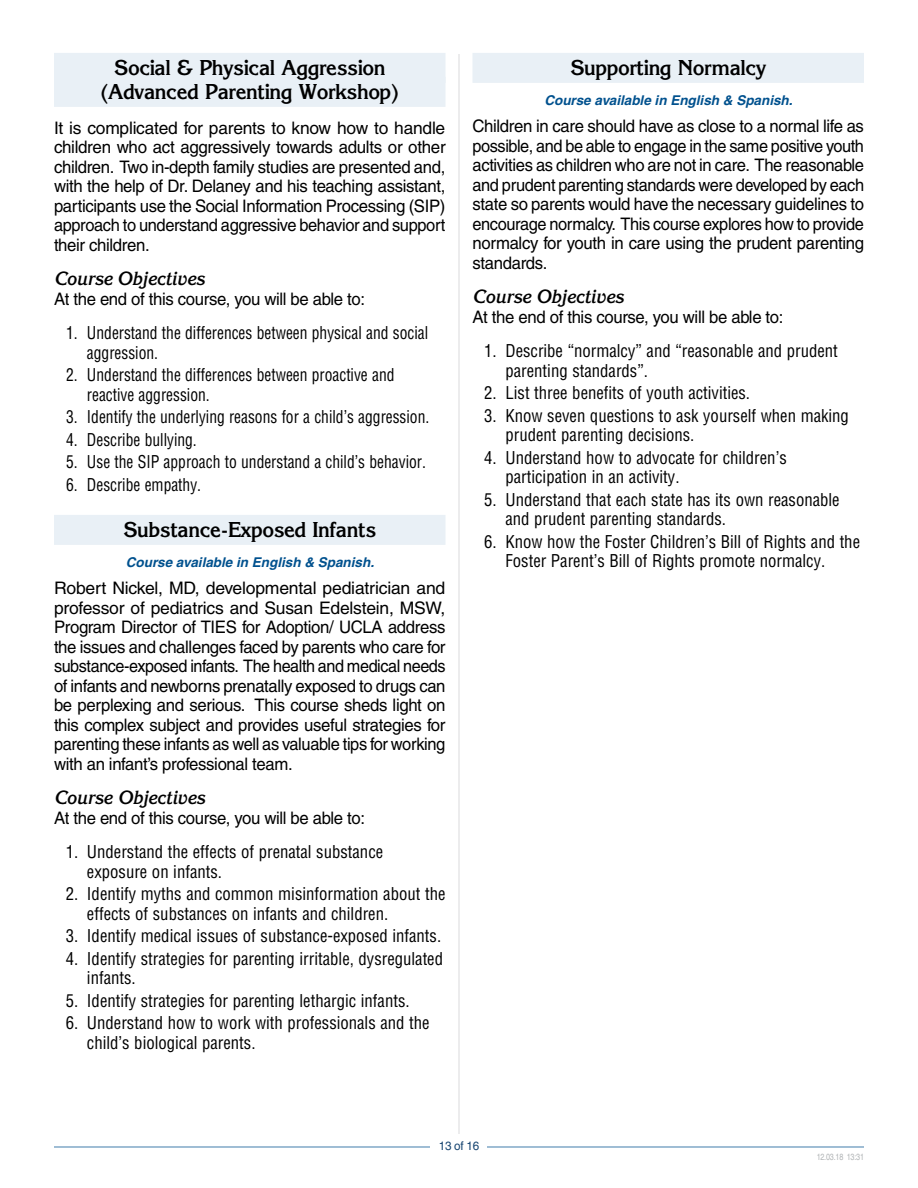
<style>
.page{position:relative;width:918px;height:1188px;background:#fff}
.page>*{position:absolute;margin:0;border:0;box-sizing:border-box;transform-origin:0 0}
.t1{font:700 21px/24px "Korinna";letter-spacing:-.025em;color:#000;text-align:center}
.t2{font:italic 700 18.75px "Korinna";letter-spacing:-.01em;color:#000;scale:.94 1}
.t3{font:17.25px/19.5px "Helvetica";letter-spacing:-.02em;color:#000;text-align:justify}
.t4{font:condensed 17.25px/19.5px "Helvetica";color:#000}
.t5{font:condensed 17.25px/19.5px "Helvetica";color:#000;scale:.9 1}
.t6{font:italic 700 13.5px "Helvetica";color:#00518e}
.t7{font:12px "Helvetica";color:#174571}
.t8{font:condensed 9px "Helvetica";letter-spacing:-.02em;color:#b1b4b6}
</style>
<div class="page">
<hr style="left:458px;top:54px;width:2px;height:1080px;background:#e6e7e8">
<hr style="left:54px;top:1146px;width:810px;height:2px;background:#80a8c7">
<div style="left:431px;top:1141px;width:56px;height:17px;background:#fff"></div>
<div style="left:54px;top:53px;width:392px;height:30px;background:#e9f0f6"></div>
<div style="left:54px;top:77px;width:392px;height:30px;background:#e9f0f6"></div>
<div style="left:54px;top:515px;width:392px;height:30px;background:#e9f0f6"></div>
<div style="left:472px;top:53px;width:392px;height:30px;background:#e9f0f6"></div>
<p class="t1" style="left:100px;top:56px;width:301px">Social &amp; Physical Aggression (Advanced Parenting Workshop)</p>
<p class="t3" style="left:54px;top:118px;width:393px">It is complicated for parents to know how to handle children who act aggressively towards adults or other children. Two in-depth family studies are presented and, with the help of Dr. Delaney and his teaching assistant, participants use the Social Information Processing (SIP) approach to understand aggressive behavior and support their children.</p>
<p class="t2" style="left:54px;top:268px;width:162px">Course Objectives</p>
<p class="t3" style="left:54px;top:289px;width:313px">At the end of this course, you will be able to:</p>
<p class="t5" style="left:87px;top:323px;width:381px;text-indent:-21px">1. Understand the differences between physical and social aggression.</p>
<p class="t5" style="left:87px;top:365px;width:343px;text-indent:-21px">2. Understand the differences between proactive and reactive aggression.</p>
<p class="t5" style="left:66px;top:407px;width:405px">3. Identify the underlying reasons for a child’s aggression.</p>
<p class="t5" style="left:66px;top:430px;width:147px">4. Describe bullying.</p>
<p class="t5" style="left:66px;top:452px;width:401px">5. Use the SIP approach to understand a child’s behavior.</p>
<p class="t5" style="left:66px;top:475px;width:152px">6. Describe empathy.</p>
<p class="t1" style="left:123px;top:518px;width:255px">Substance-Exposed Infants</p>
<p class="t6" style="left:126px;top:554px;width:250px">Course available in English &amp; Spanish.</p>
<p class="t3" style="left:54px;top:579px;width:393px">Robert Nickel, MD, developmental pediatrician and professor of pediatrics and Susan Edelstein, MSW, Program Director of TIES for Adoption/ UCLA address the issues and challenges faced by parents who care for substance-exposed infants. The health and medical needs of infants and newborns prenatally exposed to drugs can be perplexing and serious. This course sheds light on this complex subject and provides useful strategies for parenting these infants as well as valuable tips for working with an infant’s professional team.</p>
<p class="t2" style="left:54px;top:787px;width:162px">Course Objectives</p>
<p class="t3" style="left:54px;top:808px;width:313px">At the end of this course, you will be able to:</p>
<p class="t4" style="left:87px;top:842px;width:298px;text-indent:-21px">1. Understand the effects of prenatal substance exposure on infants.</p>
<p class="t4" style="left:87px;top:884px;width:360px;text-indent:-21px">2. Identify myths and common misinformation about the effects of substances on infants and children.</p>
<p class="t4" style="left:66px;top:926px;width:377px">3. Identify medical issues of substance-exposed infants.</p>
<p class="t4" style="left:87px;top:949px;width:358px;text-indent:-21px">4. Identify strategies for parenting irritable, dysregulated infants.</p>
<p class="t4" style="left:66px;top:991px;width:345px">5. Identify strategies for parenting lethargic infants.</p>
<p class="t4" style="left:87px;top:1013px;width:344px;text-indent:-21px">6. Understand how to work with professionals and the child’s biological parents.</p>
<p class="t1" style="left:570px;top:56px;width:198px">Supporting Normalcy</p>
<p class="t6" style="left:544px;top:92px;width:250px">Course available in English &amp; Spanish.</p>
<p class="t3" style="left:472px;top:117px;width:393px">Children in care should have as close to a normal life as possible, and be able to engage in the same positive youth activities as children who are not in care. The reasonable and prudent parenting standards were developed by each state so parents would have the necessary guidelines to encourage normalcy. This course explores how to provide normalcy for youth in care using the prudent parenting standards.</p>
<p class="t2" style="left:472px;top:286px;width:162px">Course Objectives</p>
<p class="t3" style="left:472px;top:307px;width:313px">At the end of this course, you will be able to:</p>
<p class="t4" style="left:505px;top:341px;width:334px;text-indent:-21px">1. Describe “normalcy” and “reasonable and prudent parenting standards”.</p>
<p class="t4" style="left:484px;top:383px;width:267px">2. List three benefits of youth activities.</p>
<p class="t4" style="left:505px;top:406px;width:345px;text-indent:-21px">3. Know seven questions to ask yourself when making prudent parenting decisions.</p>
<p class="t4" style="left:505px;top:448px;width:283px;text-indent:-21px">4. Understand how to advocate for children’s participation in an activity.</p>
<p class="t4" style="left:505px;top:490px;width:336px;text-indent:-21px">5. Understand that each state has its own reasonable and prudent parenting standards.</p>
<p class="t4" style="left:505px;top:532px;width:356px;text-indent:-21px">6. Know how the Foster Children’s Bill of Rights and the<br>Foster Parent’s Bill of Rights promote normalcy.</p>
<p class="t7" style="left:439px;top:1139px;width:42px">13 of 16</p>
<p class="t8" style="left:817px;top:1151px;width:49px">12.03.18 13:31</p>
</div>
